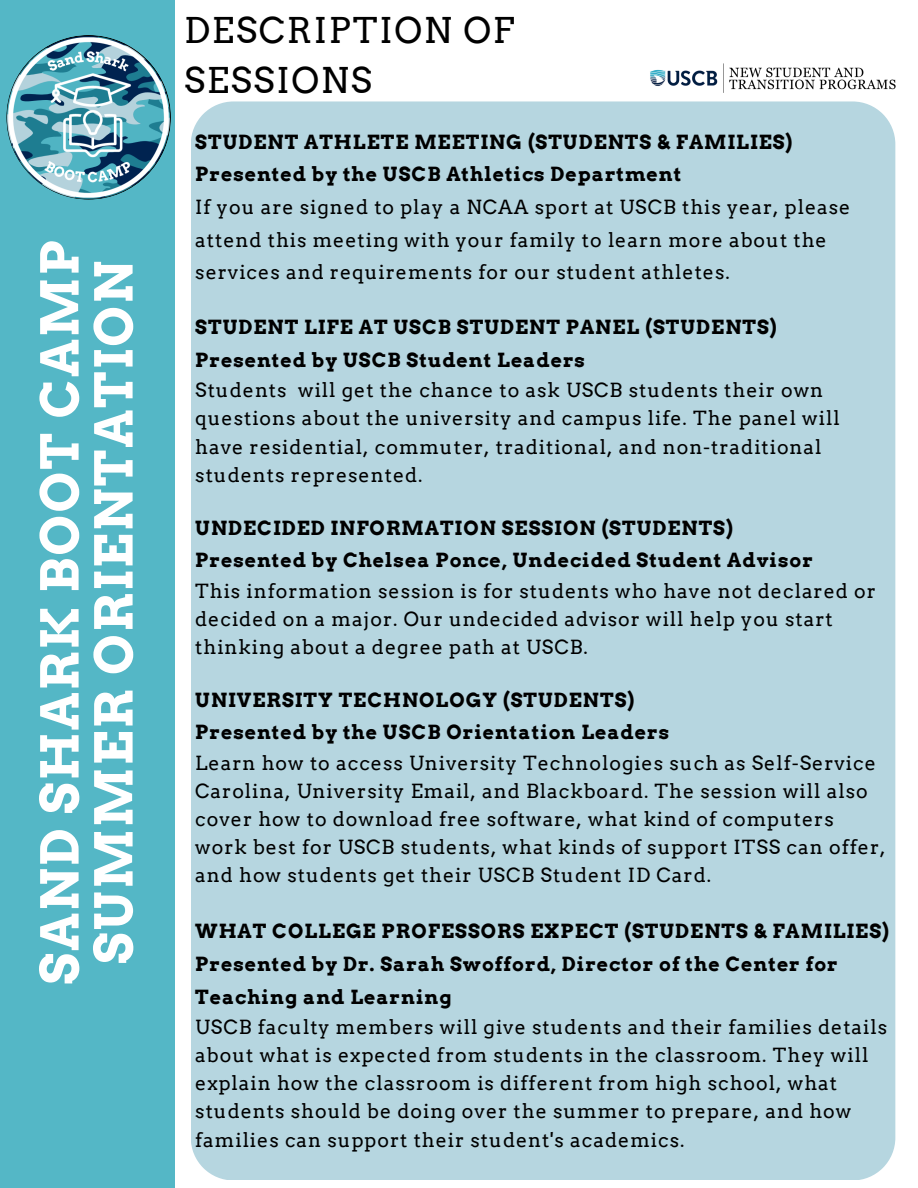
<style>
.page{position:relative;width:918px;height:1188px;background:#fff}
.page>*{position:absolute;margin:0;border:0;box-sizing:border-box;transform-origin:0 0}
.t1{font:700 51.9px/54px "Arvo";letter-spacing:.04em;color:#fff;text-align:center}
.t2{font:35.55px/49.5px "Arvo";letter-spacing:.05em;color:#000}
.t3{font:19.5px/28.2px "Arvo";letter-spacing:.05em;color:#000}
.t4{font:700 19.5px/32.7px "Arvo";letter-spacing:.05em;color:#000}
</style>
<div class="page">
<div style="left:0;top:0;width:175px;height:1188px;background:#54b7c6"></div>
<img style="left:650px;top:63px;width:246px;height:30px">
<img style="left:6px;top:35px;width:165px;height:165px;border-radius:50%">
<div style="left:191px;top:101px;width:704px;height:1079px;background:#b6d6e0"></div>
<h1 class="t1" style="left:33px;top:985px;width:746px;rotate:-90deg">SAND SHARK BOOT CAMP<br>SUMMER ORIENTATION</h1>
<h2 class="t2" style="left:184px;top:6px;width:332px">DESCRIPTION OF<br>SESSIONS</h2>
<p class="t4" style="left:195px;top:125px;width:599px">STUDENT ATHLETE MEETING (STUDENTS &amp; FAMILIES)<br>Presented by the USCB Athletics Department</p>
<p class="t3" style="left:195px;top:191px;width:657px;line-height:32.7px">If you are signed to play a NCAA sport at USCB this year, please attend this meeting with your family to learn more about the services and requirements for our student athletes.</p>
<p class="t4" style="left:195px;top:311px;width:583px">STUDENT LIFE AT USCB STUDENT PANEL (STUDENTS)<br>Presented by USCB Student Leaders</p>
<p class="t3" style="left:195px;top:376px;width:646px">Students will get the chance to ask USCB students their own questions about the university and campus life. The panel will have residential, commuter, traditional, and non-traditional students represented.</p>
<p class="t4" style="left:195px;top:511px;width:619px">UNDECIDED INFORMATION SESSION (STUDENTS)<br>Presented by Chelsea Ponce, Undecided Student Advisor</p>
<p class="t3" style="left:195px;top:577px;width:682px">This information session is for students who have not declared or decided on a major. Our undecided advisor will help you start thinking about a degree path at USCB.</p>
<p class="t4" style="left:195px;top:683px;width:475px">UNIVERSITY TECHNOLOGY (STUDENTS)<br>Presented by the USCB Orientation Leaders</p>
<p class="t3" style="left:195px;top:749px;width:692px">Learn how to access University Technologies such as Self-Service Carolina, University Email, and Blackboard. The session will also cover how to download free software, what kind of computers work best for USCB students, what kinds of support ITSS can offer, and how students get their USCB Student ID Card.</p>
<p class="t4" style="left:195px;top:915px;width:695px">WHAT COLLEGE PROFESSORS EXPECT (STUDENTS &amp; FAMILIES)<br>Presented by Dr. Sarah Swofford, Director of the Center for<br>Teaching and Learning</p>
<p class="t3" style="left:195px;top:1013px;width:693px">USCB faculty members will give students and their families details about what is expected from students in the classroom. They will explain how the classroom is different from high school, what students should be doing over the summer to prepare, and how families can support their student's academics.</p>
</div>
